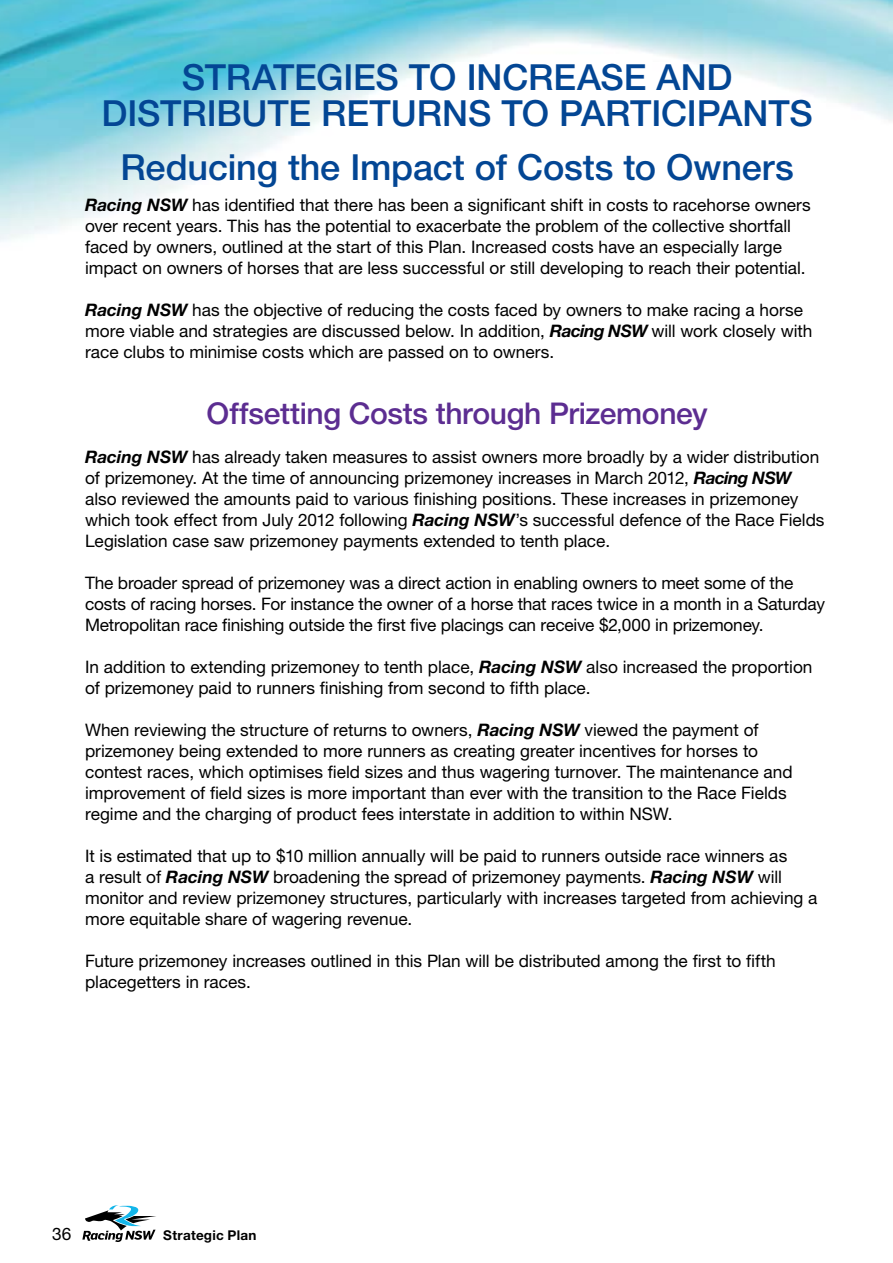
<style>
.page{position:relative;width:893px;height:1263px;background:#fff}
.page>*{position:absolute;margin:0;border:0;box-sizing:border-box;transform-origin:0 0}
.t1{font:500 36px/36px "Helvetica Neue LT Std";letter-spacing:-.005em;color:#034694;text-align:center}
.t2{font:500 30px "Helvetica Neue LT Std";letter-spacing:-.015em;color:#5c2d91}
.t3{font:17.25px/21px "Helvetica Neue LT Std";color:#000}
.t4{font:700 13.5px "Helvetica Neue LT Std";letter-spacing:.02em;color:#000}
.s1{font-weight:700;font-style:italic}
</style>
<div class="page">
<img style="left:0;top:0;width:893px;height:241px">
<svg style="left:82px;top:1205px;width:74px;height:37px"></svg>
<h1 class="t1" style="left:101px;top:59px;width:713px">STRATEGIES TO INCREASE AND<br>DISTRIBUTE RETURNS TO PARTICIPANTS</h1>
<h1 class="t1" style="left:120px;top:149px;width:675px">Reducing the Impact of Costs to Owners</h1>
<p class="t3" style="left:85px;top:194px;width:727px"><span class="s1">Racing NSW</span> has identified that there has been a significant shift in costs to racehorse owners over recent years. This has the potential to exacerbate the problem of the collective shortfall faced by owners, outlined at the start of this Plan. Increased costs have an especially large impact on owners of horses that are less successful or still developing to reach their potential.</p>
<p class="t3" style="left:85px;top:299px;width:729px"><span class="s1">Racing NSW</span> has the objective of reducing the costs faced by owners to make racing a horse more viable and strategies are discussed below. In addition, <span class="s1">Racing NSW</span> will work closely with race clubs to minimise costs which are passed on to owners.</p>
<h2 class="t2" style="left:207px;top:395px;width:503px">Offsetting Costs through Prizemoney</h2>
<p class="t3" style="left:85px;top:446px;width:741px"><span class="s1">Racing NSW</span> has already taken measures to assist owners more broadly by a wider distribution of prizemoney. At the time of announcing prizemoney increases in March 2012, <span class="s1">Racing NSW </span>also reviewed the amounts paid to various finishing positions. These increases in prizemoney which took effect from July 2012 following <span class="s1">Racing NSW</span>’s successful defence of the Race Fields Legislation case saw prizemoney payments extended to tenth place.</p>
<p class="t3" style="left:85px;top:572px;width:741px">The broader spread of prizemoney was a direct action in enabling owners to meet some of the costs of racing horses. For instance the owner of a horse that races twice in a month in a Saturday<br>Metropolitan race finishing outside the first five placings can receive $2,000 in prizemoney.</p>
<p class="t3" style="left:85px;top:656px;width:729px">In addition to extending prizemoney to tenth place, <span class="s1">Racing NSW</span> also increased the proportion of prizemoney paid to runners finishing from second to fifth place.</p>
<p class="t3" style="left:85px;top:719px;width:709px">When reviewing the structure of returns to owners, <span class="s1">Racing NSW</span> viewed the payment of prizemoney being extended to more runners as creating greater incentives for horses to contest races, which optimises field sizes and thus wagering turnover. The maintenance and improvement of field sizes is more important than ever with the transition to the Race Fields regime and the charging of product fees interstate in addition to within NSW.</p>
<p class="t3" style="left:85px;top:845px;width:734px">It is estimated that up to $10 million annually will be paid to runners outside race winners as<br>a result of <span class="s1">Racing NSW</span> broadening the spread of prizemoney payments. <span class="s1">Racing NSW</span> will monitor and review prizemoney structures, particularly with increases targeted from achieving a more equitable share of wagering revenue.</p>
<p class="t3" style="left:85px;top:950px;width:692px">Future prizemoney increases outlined in this Plan will be distributed among the first to fifth placegetters in races.</p>
<p class="t3" style="left:52px;top:1223px;width:21px">36</p>
<p class="t4" style="left:163px;top:1227px;width:95px">Strategic Plan</p>
</div>
